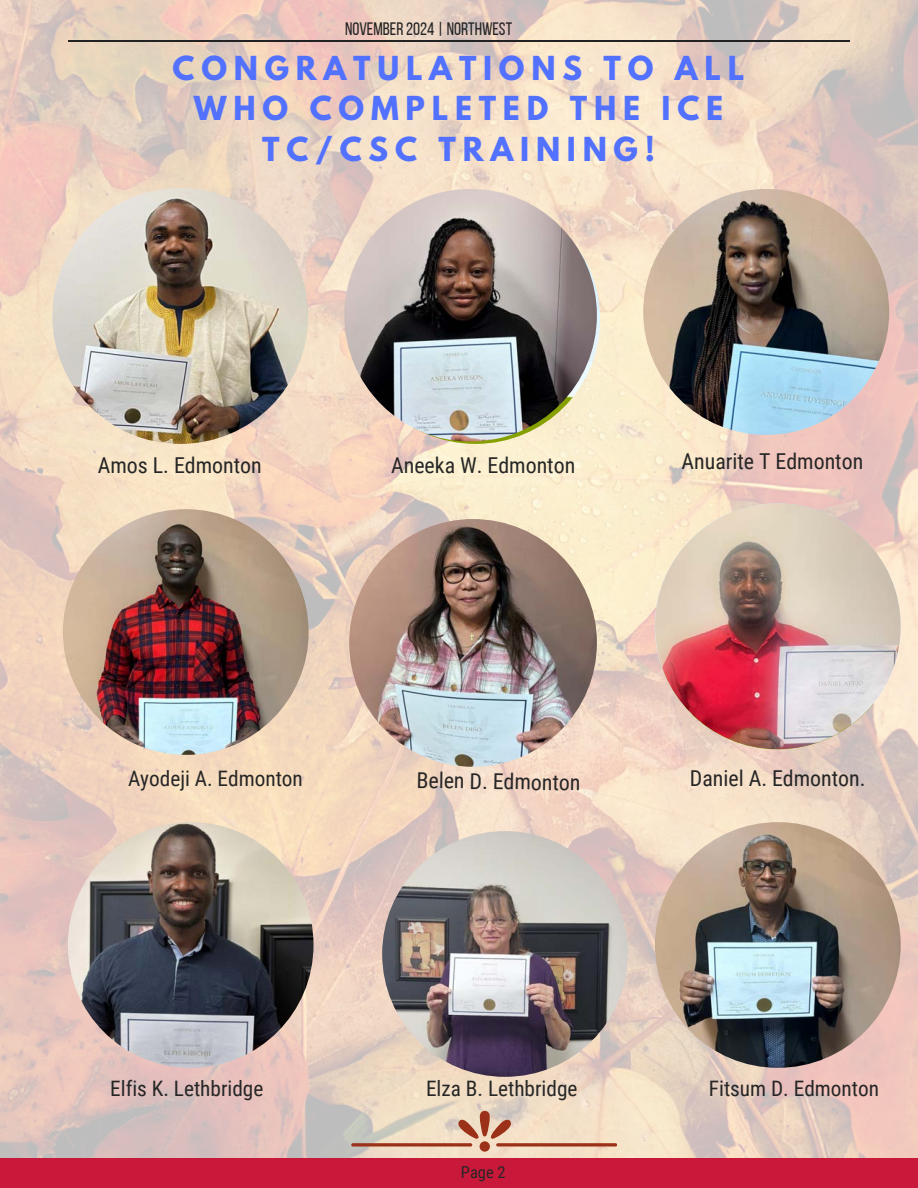
<style>
.page{position:relative;width:918px;height:1188px;background:#fff}
.page>*{position:absolute;margin:0;border:0;box-sizing:border-box;transform-origin:0 0}
.t1{font:700 29.25px/40.5px "League Spartan";letter-spacing:.23em;color:#5271ff;text-align:center}
.t2{font:21.9px "Roboto Condensed";color:#262626}
.t3{font:21.3px "Roboto Condensed";color:#262626}
.t4{font:18px "Bebas Neue";color:#262626}
.t5{font:16.5px "Roboto Condensed";color:#262626}
</style>
<div class="page">
<img style="left:0;top:0;width:918px;height:1158px">
<hr style="left:68px;top:41px;width:782px;height:1px;background:#222">
<img style="left:52px;top:188px;width:256px;height:256px;border-radius:50%">
<img style="left:349px;top:519px;width:248px;height:248px;border-radius:50%">
<img style="left:643px;top:189px;width:246px;height:246px;border-radius:50%">
<div style="left:480px;top:1141px;width:10px;height:10px;background:#9b3118;border-radius:50%"></div>
<svg style="left:458px;top:1111px;width:53px;height:28px"></svg>
<svg style="left:351px;top:1143px;width:121px;height:4px"></svg>
<svg style="left:496px;top:1143px;width:121px;height:4px"></svg>
<img style="left:63px;top:509px;width:246px;height:246px;border-radius:50%">
<img style="left:655px;top:503px;width:246px;height:246px;border-radius:50%">
<img style="left:344px;top:189px;width:253px;height:253px;border-radius:50%">
<div style="left:0;top:1158px;width:918px;height:30px;background:#c9193b"></div>
<img style="left:68px;top:822px;width:246px;height:246px;border-radius:50%">
<img style="left:382px;top:831px;width:246px;height:246px;border-radius:50%">
<img style="left:655px;top:822px;width:246px;height:246px;border-radius:50%">
<h3 class="t4" style="left:345px;top:22px;width:169px">NOVEMBER 2024 | NORTHWEST</h3>
<h2 class="t1" style="left:173px;top:51px;width:573px">CONGRATULATIONS TO ALL<br>WHO COMPLETED THE ICE<br>TC/CSC TRAINING!</h2>
<p class="t2" style="left:98px;top:453px;width:165px">Amos L. Edmonton</p>
<p class="t2" style="left:682px;top:449px;width:183px">Anuarite T Edmonton</p>
<p class="t2" style="left:391px;top:452px;width:186px">Aneeka W. Edmonton</p>
<h2 class="t3" style="left:128px;top:766px;width:176px">Ayodeji A. Edmonton</h2>
<h2 class="t2" style="left:417px;top:767px;width:165px;rotate:1deg">Belen D. Edmonton</h2>
<p class="t2" style="left:690px;top:766px;width:177px">Daniel A. Edmonton.</p>
<h2 class="t3" style="left:110px;top:1076px;width:155px">Elfis K. Lethbridge</h2>
<h2 class="t3" style="left:426px;top:1076px;width:153px">Elza B. Lethbridge</h2>
<p class="t3" style="left:709px;top:1076px;width:172px">Fitsum D. Edmonton</p>
<p class="t5" style="left:461px;top:1163px;width:46px">Page 2</p>
</div>
